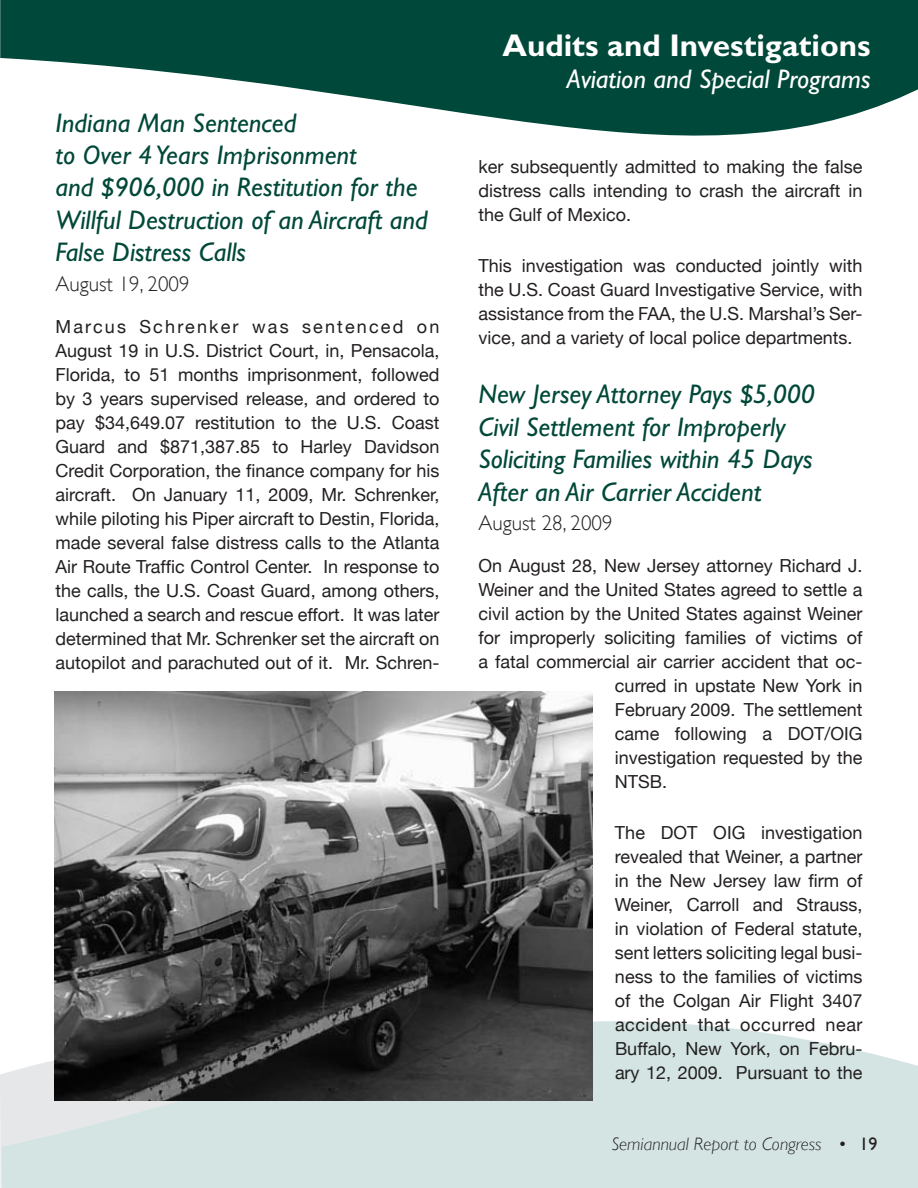
<style>
.page{position:relative;width:918px;height:1188px;background:#fff}
.page>*{position:absolute;margin:0;border:0;box-sizing:border-box;transform-origin:0 0}
.t1{font:700 31.5px "Gill Sans Std";color:#fff}
.t2{font:italic 27px/32.4px "Gill Sans Std";color:#004839}
.t3{font:italic 27px "Gill Sans Std";color:#fff}
.t4{font:300 21px "Gill Sans";color:#231f20}
.t5{font:18px/24px "Helvetica Neue";color:#231f20;text-align:justify}
.t6{font:italic 300 18px "Gill Sans";color:#231f20}
.s1{font-weight:400;font-style:normal}
</style>
<div class="page">
<svg style="left:0;top:0;width:918px;height:136px;fill:#004839"></svg>
<div style="left:837px;top:1046px;width:81px;height:142px;background:#d3e4e2"></div>
<div style="left:655px;top:1022px;width:182px;height:166px;background:#d3e4e2"></div>
<svg style="left:0;top:1021px;width:655px;height:167px;background:#d6e5e3"></svg>
<img style="left:54px;top:692px;width:538px;height:409px">
<p class="t2" style="left:55px;top:106px;width:374px">Indiana Man Sentenced<br>to Over 4 Years Imprisonment<br>and $906,000 in Restitution for the<br>Willful Destruction of an Aircraft and<br>False Distress Calls</p>
<p class="t4" style="left:56px;top:272px;width:136px">August 19, 2009</p>
<p class="t5" style="left:56px;top:314px;width:385px">Marcus Schrenker was sentenced on August 19 in U.S. District Court, in, Pensacola, Florida, to 51 months imprisonment, followed</p>
<p class="t5" style="left:56px;top:386px;width:386px">by 3 years supervised release, and ordered to pay $34,649.07 restitution to the U.S. Coast Guard and $871,387.85 to Harley Davidson Credit Corporation, the finance company for his</p>
<p class="t5" style="left:56px;top:482px;width:385px">aircraft. On January 11, 2009, Mr. Schrenker, while piloting his Piper aircraft to Destin, Florida, made several false distress calls to the Atlanta</p>
<p class="t5" style="left:56px;top:554px;width:385px">Air Route Traffic Control Center. In response to</p>
<p class="t5" style="left:56px;top:578px;width:385px">the calls, the U.S. Coast Guard, among others, launched a search and rescue effort. It was later determined that Mr. Schrenker set the aircraft on autopilot and parachuted out of it. Mr. Schren-</p>
<p class="t1" style="left:502px;top:27px;width:370px">Audits and Investigations</p>
<p class="t3" style="left:567px;top:64px;width:305px">Aviation and Special Programs</p>
<p class="t5" style="left:479px;top:154px;width:386px">ker subsequently admitted to making the false distress calls intending to crash the aircraft in the Gulf of Mexico.</p>
<p class="t5" style="left:479px;top:253px;width:385px">This investigation was conducted jointly with the U.S. Coast Guard Investigative Service, with assistance from the FAA, the U.S. Marshal’s Ser&shy;vice, and a variety of local police departments.</p>
<p class="t2" style="left:478px;top:378px;width:338px">New Jersey Attorney Pays $5,000<br>Civil Settlement for Improperly<br>Soliciting Families within 45 Days<br>After an Air Carrier Accident</p>
<p class="t4" style="left:478px;top:511px;width:136px">August 28, 2009</p>
<p class="t5" style="left:478px;top:554px;width:386px">On August 28, New Jersey attorney Richard J.</p>
<p class="t5" style="left:478px;top:578px;width:386px">Weiner and the United States agreed to settle a civil action by the United States against Weiner for improperly soliciting families of victims of a fatal commercial air carrier accident that oc-</p>
<p class="t5" style="left:615px;top:674px;width:249px">curred in upstate New York in</p>
<p class="t5" style="left:615px;top:698px;width:249px">February 2009. The settlement came following a DOT/OIG investigation requested by the NTSB.</p>
<p class="t5" style="left:615px;top:821px;width:249px">The DOT OIG investigation revealed that Weiner, a partner</p>
<p class="t5" style="left:615px;top:869px;width:249px">in the New Jersey law firm of</p>
<p class="t5" style="left:615px;top:893px;width:249px">Weiner, Carroll and Strauss, in violation of Federal statute, sent letters soliciting legal busi&shy;ness to the families of victims</p>
<p class="t5" style="left:615px;top:988px;width:249px">of the Colgan Air Flight 3407</p>
<p class="t5" style="left:615px;top:1013px;width:249px">accident that occurred near Buffalo, New York, on Febru&shy;ary 12, 2009. Pursuant to the</p>
<p class="t6" style="left:612px;top:1133px;width:267px">Semiannual Report to Congress <span class="s1">• 19</span></p>
</div>
